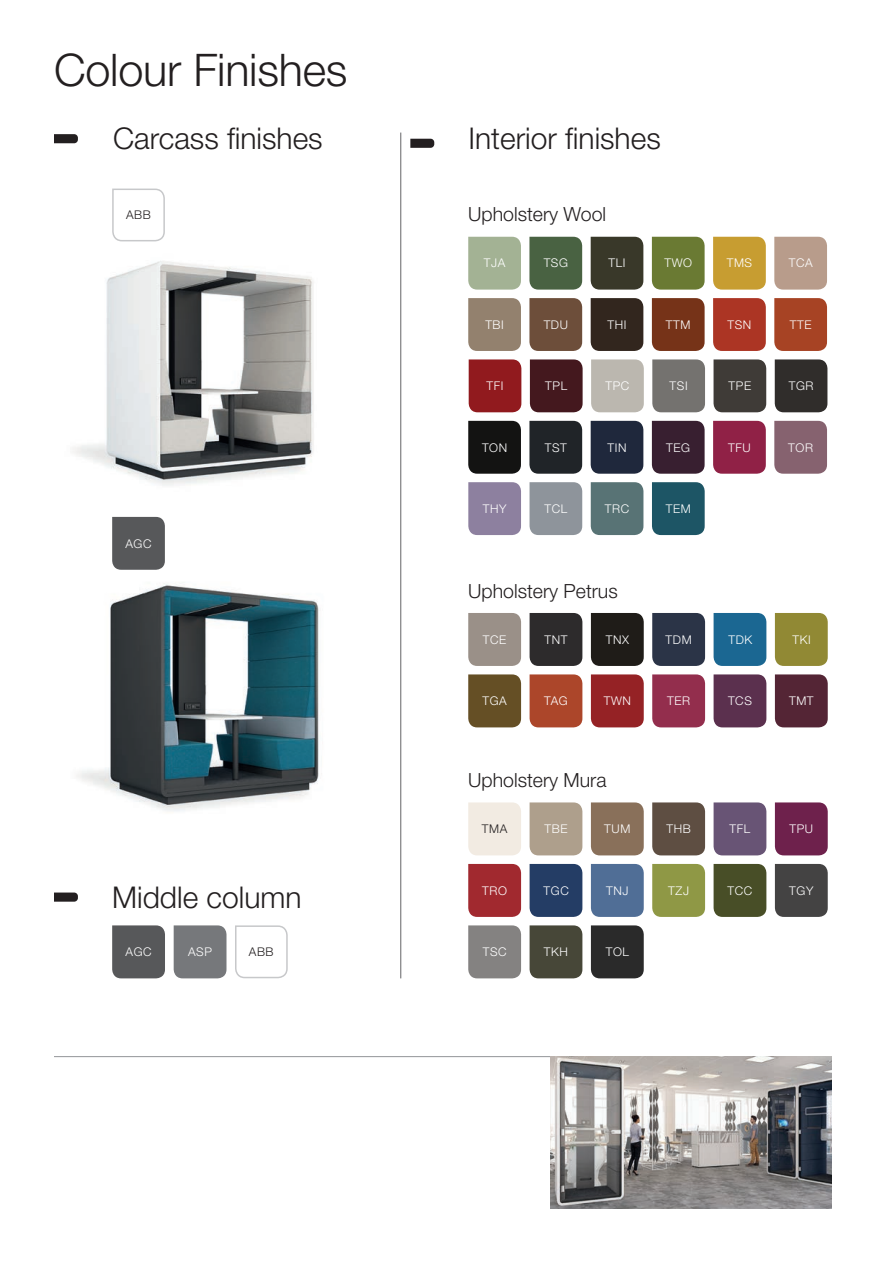
<style>
.page{position:relative;width:893px;height:1263px;background:#fff}
.page>*{position:absolute;margin:0;border:0;box-sizing:border-box;transform-origin:0 0}
.t1{font:300 45px "Helvetica Neue LT Pro";letter-spacing:-.005em;color:#231f20}
.t2{font:300 30px "Helvetica Neue LT Pro";color:#231f20}
.t3{font:300 19.5px "Helvetica Neue LT Pro";color:#231f20}
.t4{font:300 12px "Helvetica Neue LT Pro";letter-spacing:.05em;color:#fff}
.t5{font:300 12px "Helvetica Neue LT Pro";letter-spacing:.05em;color:#231f20}
</style>
<div class="page">
<hr style="left:54px;top:1056px;width:777px;height:1px;background:#939598">
<img style="left:550px;top:1056px;width:281px;height:153px">
<svg style="left:54px;top:134px;width:24px;height:9px"></svg>
<hr style="left:400px;top:133px;width:1px;height:845px;background:#636366">
<svg style="left:54px;top:892px;width:24px;height:10px"></svg>
<svg style="left:410px;top:139px;width:24px;height:9px"></svg>
<div style="left:468px;top:482px;width:53px;height:53px;background:#8d809f"></div>
<div style="left:652px;top:482px;width:53px;height:53px;background:#1d5565"></div>
<div style="left:529px;top:482px;width:53px;height:53px;background:#8e949b"></div>
<div style="left:591px;top:482px;width:52px;height:53px;background:#587375"></div>
<div style="left:774px;top:298px;width:53px;height:53px;background:#a74324"></div>
<svg style="left:713px;top:298px;width:53px;height:53px;background:#ae3a29"></svg>
<div style="left:468px;top:298px;width:53px;height:53px;background:#93816e"></div>
<div style="left:529px;top:298px;width:53px;height:53px;background:#6d4e3a"></div>
<div style="left:591px;top:298px;width:52px;height:53px;background:#32261e"></div>
<div style="left:652px;top:298px;width:53px;height:53px;background:#763318"></div>
<div style="left:469px;top:359px;width:52px;height:53px;background:#911a1e"></div>
<div style="left:530px;top:359px;width:53px;height:53px;background:#44181e"></div>
<div style="left:591px;top:359px;width:53px;height:53px;background:#bbb7af"></div>
<div style="left:652px;top:359px;width:53px;height:53px;background:#74726f"></div>
<div style="left:713px;top:359px;width:53px;height:53px;background:#3f3b37"></div>
<div style="left:775px;top:359px;width:52px;height:53px;background:#302d2b"></div>
<div style="left:713px;top:421px;width:53px;height:53px;background:#902146"></div>
<div style="left:774px;top:421px;width:53px;height:53px;background:#86626f"></div>
<div style="left:652px;top:421px;width:53px;height:53px;background:#381f30"></div>
<div style="left:591px;top:421px;width:52px;height:53px;background:#1f283c"></div>
<div style="left:468px;top:421px;width:53px;height:53px;background:#131312"></div>
<div style="left:529px;top:421px;width:53px;height:53px;background:#202428"></div>
<div style="left:591px;top:237px;width:52px;height:53px;background:#393829"></div>
<div style="left:652px;top:237px;width:53px;height:53px;background:#6a7a33"></div>
<div style="left:713px;top:237px;width:53px;height:53px;background:#c79d31"></div>
<div style="left:774px;top:237px;width:53px;height:53px;background:#b89c8b"></div>
<div style="left:468px;top:237px;width:53px;height:53px;background:#a3b294"></div>
<div style="left:529px;top:237px;width:53px;height:53px;background:#496242"></div>
<div style="left:591px;top:674px;width:53px;height:53px;background:#952225"></div>
<div style="left:652px;top:674px;width:53px;height:53px;background:#932e4d"></div>
<div style="left:714px;top:674px;width:52px;height:53px;background:#5b304e"></div>
<div style="left:775px;top:674px;width:53px;height:53px;background:#542535"></div>
<div style="left:468px;top:674px;width:53px;height:53px;background:#654f25"></div>
<div style="left:530px;top:674px;width:52px;height:53px;background:#ac462a"></div>
<div style="left:468px;top:613px;width:53px;height:53px;background:#9a9088"></div>
<div style="left:714px;top:613px;width:52px;height:53px;background:#1b6792"></div>
<div style="left:775px;top:613px;width:53px;height:53px;background:#918934"></div>
<div style="left:530px;top:613px;width:52px;height:53px;background:#2d2b2c"></div>
<div style="left:591px;top:613px;width:53px;height:53px;background:#1f1c18"></div>
<div style="left:652px;top:613px;width:53px;height:53px;background:#2b3447"></div>
<div style="left:468px;top:864px;width:53px;height:53px;background:#a1292f"></div>
<div style="left:775px;top:864px;width:53px;height:53px;background:#444343"></div>
<div style="left:530px;top:864px;width:52px;height:53px;background:#243d65"></div>
<div style="left:591px;top:864px;width:53px;height:53px;background:#506e96"></div>
<div style="left:652px;top:864px;width:53px;height:53px;background:#8f9845"></div>
<div style="left:530px;top:925px;width:52px;height:53px;background:#474738"></div>
<div style="left:468px;top:925px;width:53px;height:53px;background:#848281"></div>
<div style="left:530px;top:802px;width:52px;height:53px;background:#ae9f8c"></div>
<div style="left:714px;top:802px;width:52px;height:53px;background:#685475"></div>
<div style="left:591px;top:802px;width:53px;height:53px;background:#89705a"></div>
<div style="left:652px;top:802px;width:53px;height:53px;background:#5e4e42"></div>
<div style="left:775px;top:802px;width:53px;height:53px;background:#6e214c"></div>
<div style="left:468px;top:802px;width:53px;height:53px;background:#f2ebe2"></div>
<div style="left:714px;top:864px;width:52px;height:53px;background:#484e27"></div>
<div style="left:591px;top:925px;width:53px;height:53px;background:#2a2a2a"></div>
<img style="left:72px;top:261px;width:242px;height:225px">
<img style="left:76px;top:583px;width:243px;height:228px">
<svg style="left:235px;top:925px;width:53px;height:54px"></svg>
<div style="left:112px;top:925px;width:53px;height:53px;background:#57585a"></div>
<div style="left:174px;top:925px;width:52px;height:53px;background:#76787b"></div>
<div style="left:112px;top:517px;width:53px;height:53px;background:#57585a"></div>
<svg style="left:112px;top:188px;width:53px;height:54px"></svg>
<h1 class="t1" style="left:54px;top:43px;width:295px">Colour Finishes</h1>
<h2 class="t2" style="left:113px;top:120px;width:211px">Carcass finishes</h2>
<p class="t5" style="left:126px;top:208px;width:26px">ABB</p>
<p class="t4" style="left:125px;top:536px;width:28px">AGC</p>
<h2 class="t2" style="left:112px;top:879px;width:191px">Middle column</h2>
<h2 class="t2" style="left:468px;top:120px;width:194px">Interior finishes</h2>
<h3 class="t3" style="left:468px;top:202px;width:139px">Upholstery Wool</h3>
<p class="t4" style="left:484px;top:256px;width:23px">TJA</p>
<p class="t4" style="left:544px;top:256px;width:26px">TSG</p>
<p class="t4" style="left:608px;top:256px;width:18px">TLI</p>
<p class="t4" style="left:664px;top:256px;width:29px">TWO</p>
<p class="t4" style="left:727px;top:256px;width:27px">TMS</p>
<p class="t4" style="left:789px;top:256px;width:25px">TCA</p>
<p class="t4" style="left:485px;top:317px;width:20px">TBI</p>
<p class="t4" style="left:544px;top:317px;width:26px">TDU</p>
<p class="t4" style="left:607px;top:317px;width:20px">THI</p>
<p class="t4" style="left:666px;top:317px;width:26px">TTM</p>
<p class="t4" style="left:727px;top:317px;width:25px">TSN</p>
<p class="t4" style="left:790px;top:317px;width:23px">TTE</p>
<p class="t4" style="left:487px;top:379px;width:18px">TFI</p>
<p class="t4" style="left:545px;top:379px;width:23px">TPL</p>
<p class="t4" style="left:605px;top:379px;width:25px">TPC</p>
<p class="t4" style="left:670px;top:379px;width:20px">TSI</p>
<p class="t4" style="left:729px;top:379px;width:24px">TPE</p>
<p class="t4" style="left:789px;top:379px;width:26px">TGR</p>
<p class="t4" style="left:482px;top:440px;width:27px">TON</p>
<p class="t4" style="left:545px;top:440px;width:24px">TST</p>
<p class="t4" style="left:607px;top:440px;width:20px">TIN</p>
<p class="t4" style="left:666px;top:440px;width:25px">TEG</p>
<p class="t4" style="left:728px;top:440px;width:24px">TFU</p>
<p class="t4" style="left:788px;top:440px;width:26px">TOR</p>
<p class="t4" style="left:483px;top:501px;width:25px">THY</p>
<p class="t4" style="left:544px;top:501px;width:24px">TCL</p>
<p class="t4" style="left:605px;top:501px;width:26px">TRC</p>
<p class="t4" style="left:666px;top:501px;width:26px">TEM</p>
<h3 class="t3" style="left:468px;top:579px;width:151px">Upholstery Petrus</h3>
<p class="t4" style="left:483px;top:632px;width:25px">TCE</p>
<p class="t4" style="left:544px;top:632px;width:24px">TNT</p>
<p class="t4" style="left:606px;top:632px;width:25px">TNX</p>
<p class="t4" style="left:666px;top:632px;width:28px">TDM</p>
<p class="t4" style="left:728px;top:632px;width:25px">TDK</p>
<p class="t4" style="left:793px;top:632px;width:20px">TKI</p>
<p class="t4" style="left:482px;top:694px;width:26px">TGA</p>
<p class="t4" style="left:544px;top:694px;width:25px">TAG</p>
<p class="t4" style="left:604px;top:694px;width:29px">TWN</p>
<p class="t4" style="left:667px;top:694px;width:24px">TER</p>
<p class="t4" style="left:728px;top:694px;width:25px">TCS</p>
<p class="t4" style="left:789px;top:694px;width:26px">TMT</p>
<h3 class="t3" style="left:468px;top:768px;width:140px">Upholstery Mura</h3>
<p class="t5" style="left:482px;top:822px;width:27px">TMA</p>
<p class="t4" style="left:544px;top:822px;width:24px">TBE</p>
<p class="t4" style="left:604px;top:822px;width:28px">TUM</p>
<p class="t4" style="left:666px;top:822px;width:26px">THB</p>
<p class="t4" style="left:730px;top:822px;width:22px">TFL</p>
<p class="t4" style="left:789px;top:822px;width:25px">TPU</p>
<p class="t4" style="left:482px;top:883px;width:26px">TRO</p>
<p class="t4" style="left:544px;top:883px;width:27px">TGC</p>
<p class="t4" style="left:606px;top:883px;width:24px">TNJ</p>
<p class="t4" style="left:668px;top:883px;width:22px">TZJ</p>
<p class="t4" style="left:789px;top:883px;width:26px">TGY</p>
<p class="t4" style="left:728px;top:883px;width:26px">TCC</p>
<p class="t4" style="left:126px;top:944px;width:28px">AGC</p>
<p class="t4" style="left:188px;top:944px;width:25px">ASP</p>
<p class="t5" style="left:249px;top:944px;width:26px">ABB</p>
<p class="t4" style="left:606px;top:944px;width:25px">TOL</p>
<p class="t4" style="left:483px;top:944px;width:25px">TSC</p>
<p class="t4" style="left:544px;top:944px;width:26px">TKH</p>
</div>
